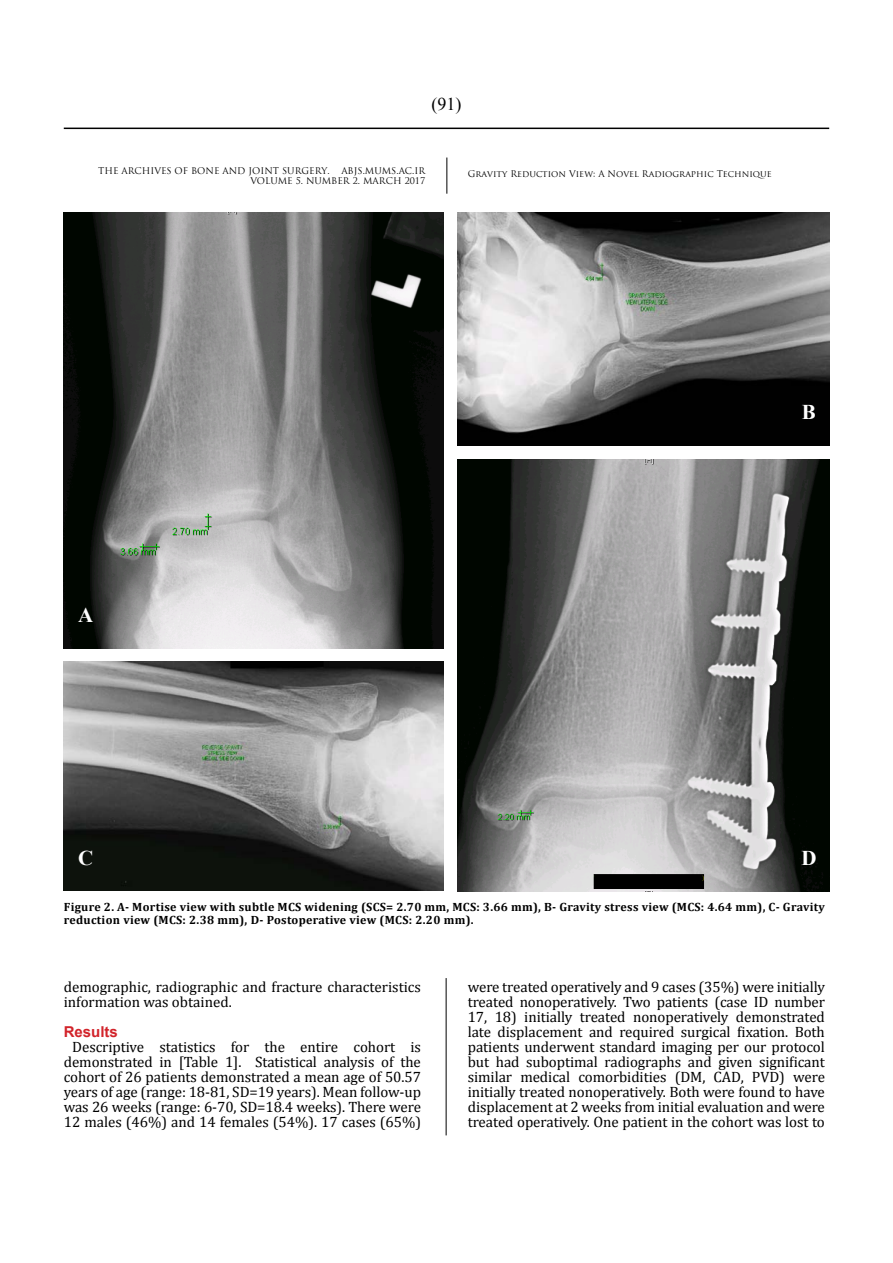
<style>
.page{position:relative;width:893px;height:1263px;background:#fff}
.page>*{position:absolute;margin:0;border:0;box-sizing:border-box;transform-origin:0 0}
.t1{font:700 21px "Times New Roman";color:#fff}
.t2{font:18px "Times New Roman";color:#000}
.t3{font:15px/15px "Cambria";letter-spacing:-.005em;color:#000}
.t4{font:700 15px "Arial";color:#d2232a}
.t5{font:700 12px/13.5px "Cambria";letter-spacing:.025em;color:#000}
.t6{font:9px "Trajan Pro";color:#000}
</style>
<div class="page">
<hr style="left:64px;top:128px;width:765px;height:1px;background:#000">
<hr style="left:446px;top:158px;width:1px;height:36px;background:#000">
<hr style="left:446px;top:978px;width:1px;height:157px;background:#000">
<img style="left:64px;top:213px;width:380px;height:435px">
<img style="left:457px;top:213px;width:372px;height:233px">
<img style="left:64px;top:662px;width:380px;height:228px">
<img style="left:457px;top:459px;width:373px;height:432px">
<p class="t2" style="left:431px;top:92px;width:31px">)91(</p>
<p class="t6" style="left:98px;top:165px;width:233px">THE ARCHIVES OF BONE AND JOINT SURGERY.</p>
<p class="t6" style="left:341px;top:165px;width:85px">ABJS.MUMS.AC.IR</p>
<p class="t6" style="left:468px;top:168px;width:305px">Gravity Reduction View: A Novel Radiographic Technique</p>
<p class="t6" style="left:250px;top:175px;width:176px">VOLUME 5. NUMBER 2. MARCH 2017</p>
<h1 class="t1" style="left:78px;top:600px;width:17px">A</h1>
<h1 class="t1" style="left:802px;top:398px;width:16px">B</h1>
<h1 class="t1" style="left:78px;top:843px;width:17px">C</h1>
<h1 class="t1" style="left:801px;top:843px;width:17px">D</h1>
<p class="t5" style="left:64px;top:900px;width:762px">Figure 2. A- Mortise view with subtle MCS widening (SCS= 2.70 mm, MCS: 3.66 mm), B- Gravity stress view (MCS: 4.64 mm), C- Gravity reduction view (MCS: 2.38 mm), D- Postoperative view (MCS: 2.20 mm).</p>
<p class="t3" style="left:64px;top:979px;width:359px">demographic, radiographic and fracture characteristics information was obtained.</p>
<p class="t4" style="left:64px;top:1021px;width:56px">Results</p>
<p class="t3" style="left:64px;top:1039px;width:359px;text-align:center">Descriptive statistics for the entire cohort is demonstrated in [Table 1]. Statistical analysis of the cohort of 26 patients demonstrated a mean age of 50.57 years of age (range: 18-81, SD=19 years). Mean follow-up was 26 weeks (range: 6-70, SD=18.4 weeks). There were 12 males (46%) and 14 females (54%). 17 cases (65%)</p>
<p class="t3" style="left:468px;top:979px;width:359px;text-align:justify">were treated operatively and 9 cases (35%) were initially treated nonoperatively. Two patients (case ID number 17, 18) initially treated nonoperatively demonstrated late displacement and required surgical fixation. Both patients underwent standard imaging per our protocol but had suboptimal radiographs and given significant similar medical comorbidities (DM, CAD, PVD) were initially treated nonoperatively. Both were found to have displacement at 2 weeks from initial evaluation and were treated operatively. One patient in the cohort was lost to</p>
</div>
